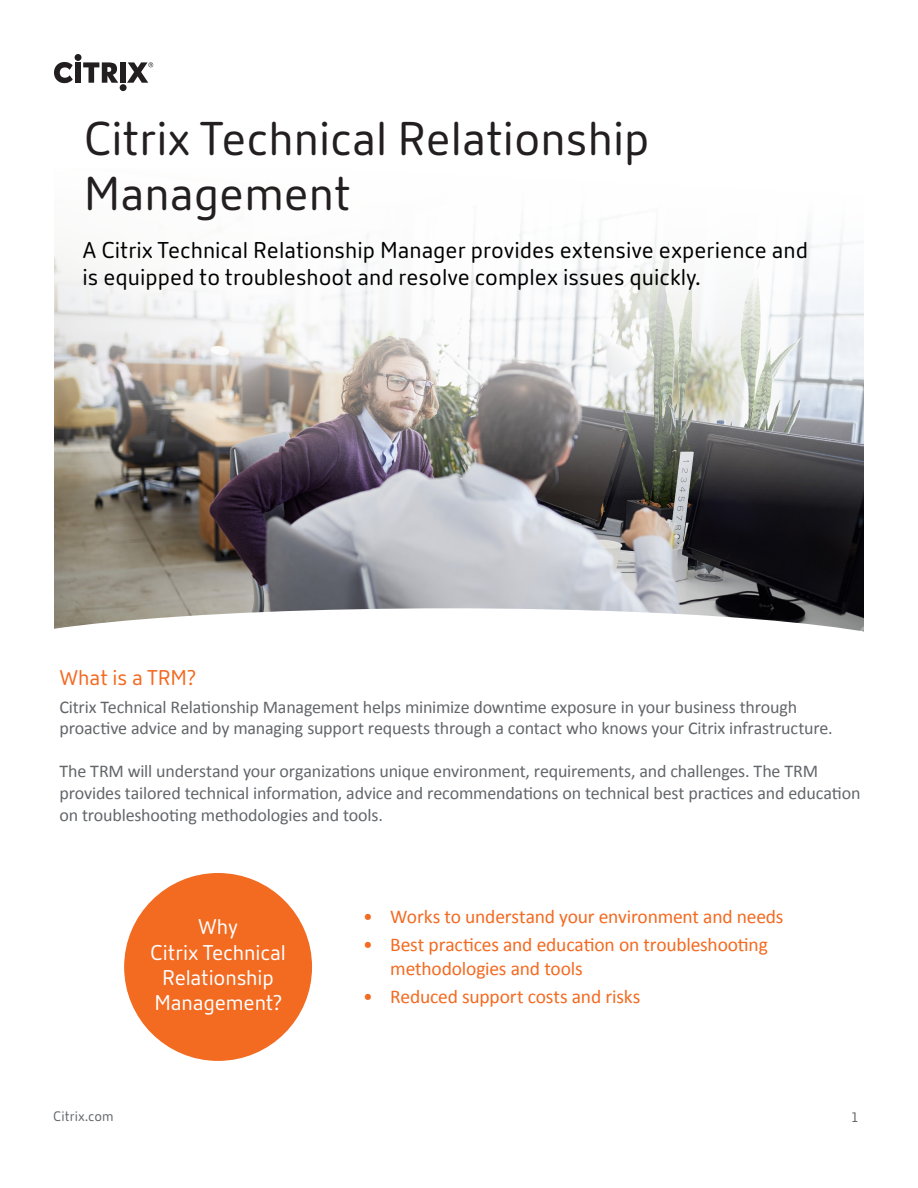
<style>
.page{position:relative;width:918px;height:1188px;background:#fff}
.page>*{position:absolute;margin:0;border:0;box-sizing:border-box;transform-origin:0 0}
.t1{font:46.5px/55.8px "Citrix New Sans";color:#231f20}
.t2{font:22.5px/27px "Citrix New Sans";color:#000}
.BodyText_-_70k_-_9_1{font:21px/25.2px "Citrix New Sans";letter-spacing:-.01em;color:#fff;text-align:center}
.t3{font:21px "Citrix New Sans";color:#f36a21}
.t4{font:19.5px/23.4px "Calibri";letter-spacing:-.01em;color:#f36a21}
.BodyText_-_70k_-_9_1-2{font:18px/21.6px "Calibri";letter-spacing:-.01em;color:#63666a}
.t5{font:13.5px "Citrix New Sans";letter-spacing:.005em;color:#63666a}
</style>
<div class="page">
<div style="left:75px;top:54px;width:7px;height:7px;background:#231f20;border-radius:50%"></div>
<div style="left:75px;top:62px;width:6px;height:21px;background:#231f20"></div>
<div style="left:120px;top:84px;width:7px;height:7px;background:#231f20;border-radius:50%"></div>
<div style="left:120px;top:62px;width:6px;height:21px;background:#231f20"></div>
<svg style="left:54px;top:62px;width:19px;height:21px"></svg>
<svg style="left:83px;top:62px;width:35px;height:21px"></svg>
<svg style="left:127px;top:62px;width:26px;height:21px"></svg>
<img style="left:54px;top:229px;width:810px;height:379px">
<svg style="left:54px;top:608px;width:810px;height:24px"></svg>
<div style="left:124px;top:873px;width:188px;height:188px;background:#f36a21;border-radius:50%"></div>
<p class="t1" style="left:84px;top:111px;width:567px">Citrix Technical Relationship<br>Management</p>
<p class="t2" style="left:82px;top:237px;width:727px">A Citrix Technical Relationship Manager provides extensive experience and is equipped to troubleshoot and resolve complex issues quickly.</p>
<p class="t3" style="left:59px;top:666px;width:138px">What is a TRM?</p>
<p class="BodyText_-_70k_-_9_1-2" style="left:59px;top:696px;width:775px">Citrix Technical Relationship Management helps minimize downtime exposure in your business through proactive advice and by managing support requests through a contact who knows your Citrix infrastructure.</p>
<p class="BodyText_-_70k_-_9_1-2" style="left:59px;top:761px;width:803px">The TRM will understand your organizations unique environment, requirements, and challenges. The TRM provides tailored technical information, advice and recommendations on technical best practices and education on troubleshooting methodologies and tools.</p>
<p class="BodyText_-_70k_-_9_1" style="left:150px;top:915px;width:137px">Why<br>Citrix Technical<br>Relationship<br>Management?</p>
<p class="t4" style="left:363px;top:905px;width:422px">• Works to understand your environment and needs</p>
<p class="t4" style="left:390px;top:933px;width:379px;text-indent:-27px">• Best practices and education on troubleshooting methodologies and tools</p>
<p class="t4" style="left:363px;top:985px;width:279px">• Reduced support costs and risks</p>
<p class="t5" style="left:53px;top:1109px;width:62px">Citrix.com</p>
<p class="t5" style="left:851px;top:1110px;width:9px">1</p>
</div>
